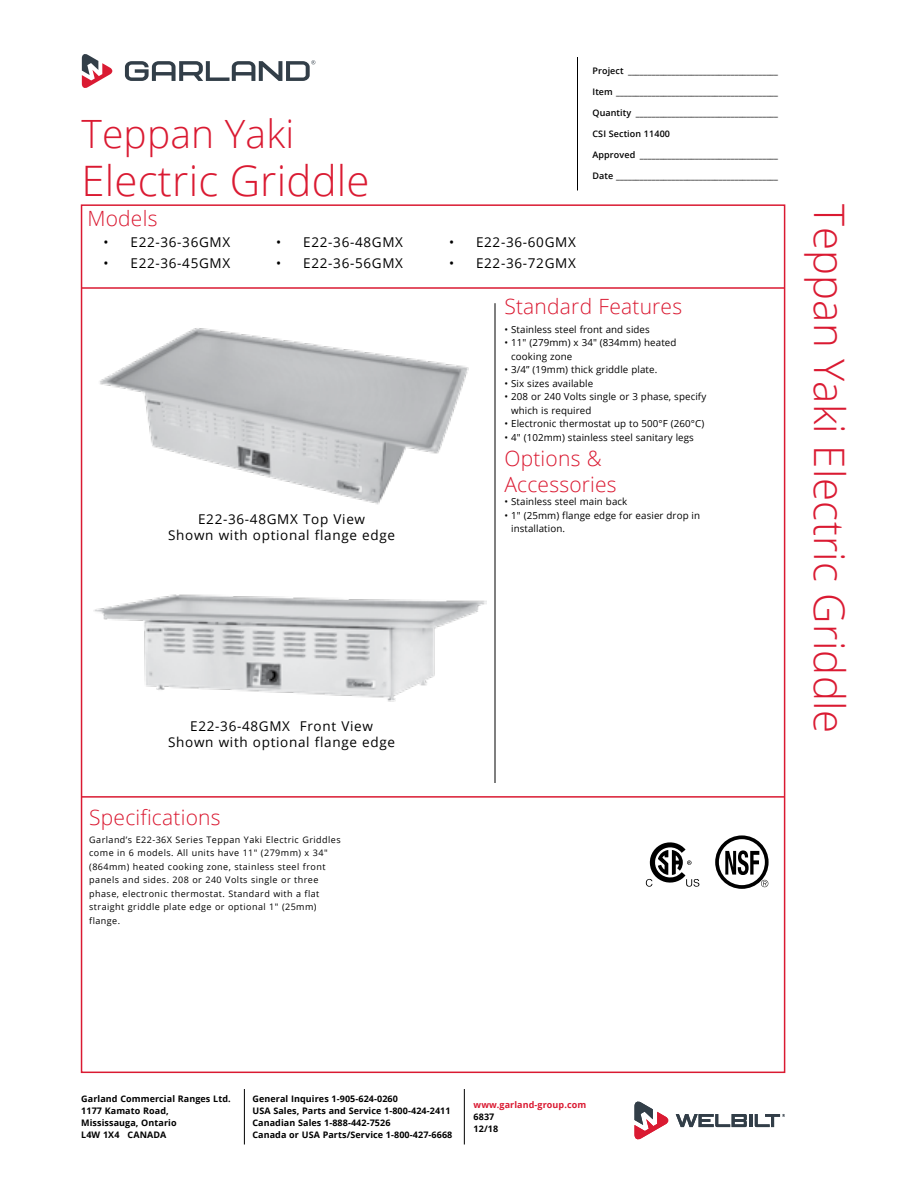
<style>
.page{position:relative;width:918px;height:1188px;background:#fff}
.page>*{position:absolute;margin:0;border:0;box-sizing:border-box;transform-origin:0 0}
.Side_Headers{font:300 42px "Open Sans";letter-spacing:.005em;color:#da1a32}
.Header_-_Main{font:300 42px "Open Sans";letter-spacing:.005em;color:#da1a32}
.Header_-_Main-2{font:300 39px "Open Sans";letter-spacing:.005em;color:#da1a32}
.Header_-_Specs{font:300 21px "Open Sans";letter-spacing:.01em;color:#da1a32}
.t1{font:13.5px "Open Sans";letter-spacing:.05em;color:#000}
.t2{font:9.75px/13.5px "Open Sans";letter-spacing:.01em;color:#000}
.Specifications{font:9px/13.5px "Open Sans";letter-spacing:.05em;color:#000}
.t3{font:600 9px "Open Sans";letter-spacing:.01em;color:#000}
.Bottom_Signoff{font:700 9px/12px "Open Sans";letter-spacing:.01em;color:#000}
.Bottom_Signoff-2{font:700 9px "Open Sans";letter-spacing:.01em;color:#da1a32}
</style>
<div class="page">
<hr style="left:577px;top:57px;width:1px;height:133px;background:#000">
<svg style="left:82px;top:54px;width:31px;height:34px"></svg>
<svg style="left:125px;top:60px;width:190px;height:21px"></svg>
<hr style="left:464px;top:1089px;width:1px;height:55px;background:#000">
<hr style="left:244px;top:1089px;width:1px;height:55px;background:#000">
<svg style="left:676px;top:1114px;width:109px;height:13px"></svg>
<svg style="left:634px;top:1102px;width:35px;height:37px"></svg>
<hr style="left:495px;top:303px;width:1px;height:480px;background:#000">
<hr style="left:81px;top:287px;width:703px;height:2px;background:#da1a32">
<hr style="left:82px;top:796px;width:702px;height:2px;background:#da1a32">
<div style="left:715px;top:835px;width:54px;height:54px;border:4px solid #000;border-radius:50%"></div>
<svg style="left:725px;top:850px;width:43px;height:37px"></svg>
<svg style="left:646px;top:842px;width:53px;height:45px"></svg>
<img style="left:99px;top:328px;width:370px;height:177px">
<img style="left:93px;top:594px;width:393px;height:108px">
<p class="Header_-_Main-2" style="left:81px;top:107px;width:214px">Teppan Yaki</p>
<p class="Header_-_Main" style="left:81px;top:152px;width:290px">Electric Griddle</p>
<p class="t3" style="left:592px;top:64px;width:187px">Project ______________________________________</p>
<p class="t3" style="left:592px;top:85px;width:187px">Item _________________________________________</p>
<p class="t3" style="left:592px;top:106px;width:187px">Quantity ____________________________________</p>
<p class="t3" style="left:592px;top:127px;width:79px">CSI Section 11400</p>
<p class="t3" style="left:592px;top:148px;width:187px">Approved ___________________________________</p>
<p class="t3" style="left:592px;top:169px;width:187px">Date _________________________________________</p>
<p class="Header_-_Specs" style="left:87px;top:204px;width:72px">Models</p>
<p class="Side_Headers" style="left:858px;top:204px;width:531px;rotate:90deg">Teppan Yaki Electric Griddle</p>
<p class="t1" style="left:449px;top:233px;width:128px">• E22-36-60GMX</p>
<p class="t1" style="left:449px;top:254px;width:128px">• E22-36-72GMX</p>
<p class="t1" style="left:104px;top:233px;width:128px">• E22-36-36GMX</p>
<p class="t1" style="left:104px;top:254px;width:128px">• E22-36-45GMX</p>
<p class="t1" style="left:276px;top:233px;width:128px">• E22-36-48GMX</p>
<p class="t1" style="left:276px;top:254px;width:128px">• E22-36-56GMX</p>
<p class="Header_-_Specs" style="left:504px;top:292px;width:179px">Standard Features</p>
<p class="t2" style="left:504px;top:322px;width:147px">• Stainless steel front and sides</p>
<p class="t2" style="left:511px;top:336px;width:167px;text-indent:-7px">• 11" (279mm) x 34" (834mm) heated cooking zone</p>
<p class="t2" style="left:504px;top:363px;width:154px">• 3/4” (19mm) thick griddle plate.</p>
<p class="t2" style="left:504px;top:376px;width:90px">• Six sizes available</p>
<p class="t2" style="left:511px;top:390px;width:197px;text-indent:-7px">• 208 or 240 Volts single or 3 phase, specify which is required</p>
<p class="t2" style="left:504px;top:417px;width:201px">• Electronic thermostat up to 500°F (260°C)</p>
<p class="t2" style="left:504px;top:430px;width:191px">• 4" (102mm) stainless steel sanitary legs</p>
<p class="Header_-_Specs" style="left:504px;top:444px;width:99px">Options &amp;</p>
<p class="Header_-_Specs" style="left:504px;top:470px;width:114px">Accessories</p>
<p class="t2" style="left:504px;top:495px;width:124px">• Stainless steel main back</p>
<p class="t2" style="left:511px;top:508px;width:191px;text-indent:-7px">• 1" (25mm) flange edge for easier drop in installation.</p>
<p class="t1" style="left:198px;top:510px;width:168px">E22-36-48GMX Top View</p>
<p class="t1" style="left:168px;top:526px;width:228px">Shown with optional flange edge</p>
<p class="t1" style="left:190px;top:717px;width:184px">E22-36-48GMX Front View</p>
<p class="t1" style="left:168px;top:733px;width:228px">Shown with optional flange edge</p>
<p class="Header_-_Specs" style="left:89px;top:803px;width:133px">Specifications</p>
<p class="Specifications" style="left:89px;top:832px;width:253px">Garland’s E22-36X Series Teppan Yaki Electric Griddles come in 6 models. All units have 11" (279mm) x 34" (864mm) heated cooking zone, stainless steel front panels and sides. 208 or 240 Volts single or three phase, electronic thermostat. Standard with a flat straight griddle plate edge or optional 1" (25mm) flange.</p>
<p class="Bottom_Signoff" style="left:81px;top:1092px;width:151px">Garland Commercial Ranges Ltd.</p>
<p class="Bottom_Signoff" style="left:81px;top:1104px;width:97px">1177 Kamato Road,<br>Mississauga, Ontario<br>L4W 1X4 CANADA</p>
<p class="Bottom_Signoff" style="left:252px;top:1092px;width:147px">General Inquires 1-905-624-0260</p>
<p class="Bottom_Signoff" style="left:252px;top:1104px;width:201px">USA Sales, Parts and Service 1-800-424-2411<br>Canadian Sales 1-888-442-7526<br>Canada or USA Parts/Service 1-800-427-6668</p>
<p class="Bottom_Signoff-2" style="left:474px;top:1099px;width:114px">www.garland-group.com</p>
<p class="Bottom_Signoff" style="left:474px;top:1111px;width:22px">6837</p>
<p class="Bottom_Signoff" style="left:474px;top:1123px;width:26px">12/18</p>
</div>
